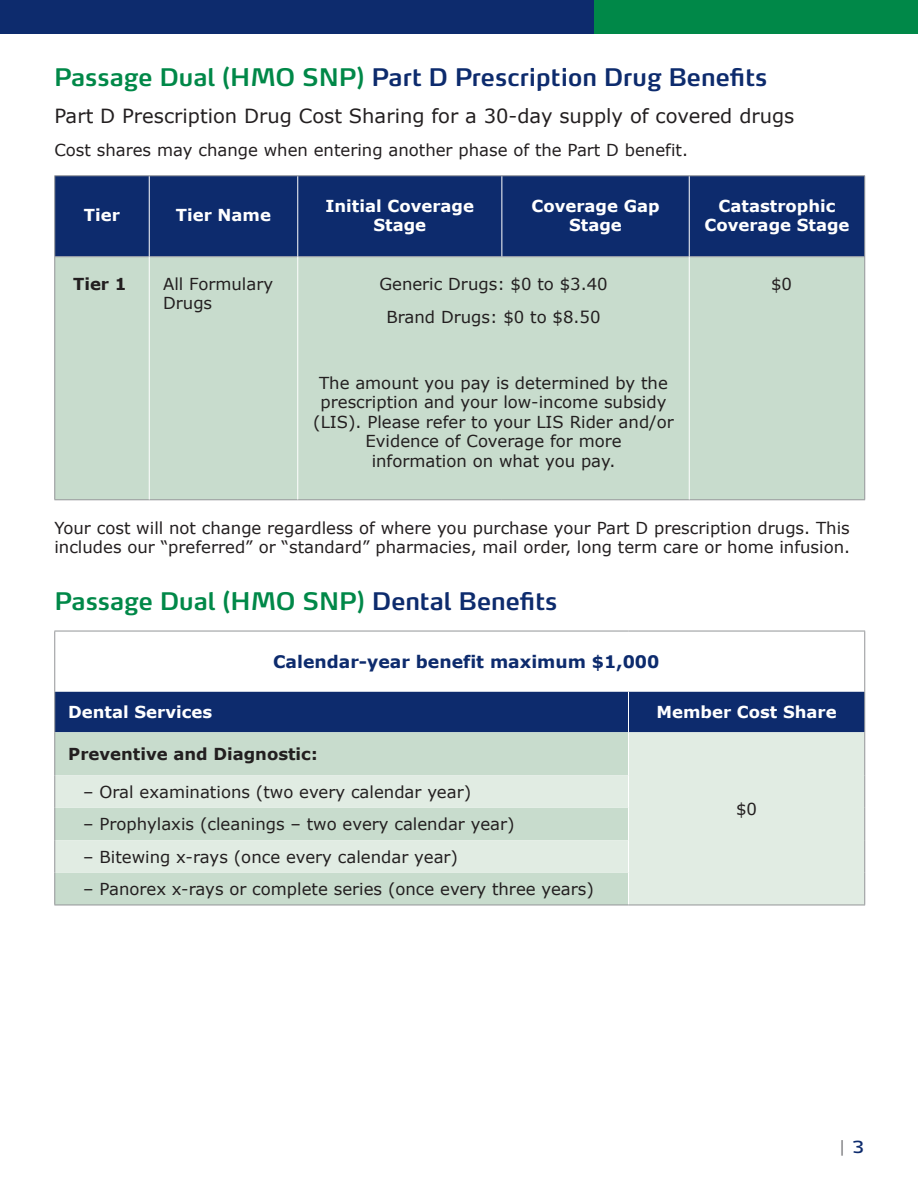
<style>
.page{position:relative;width:918px;height:1188px;background:#fff}
.page>*{position:absolute;margin:0;border:0;box-sizing:border-box;transform-origin:0 0}
.t1{font:600 24px "Max Pro";color:#0d2b6d}
.t2{font:600 24px "Max Pro";color:#008848}
.t3{font:19.5px "Verdana";color:#231f20}
.t4{font:700 17.25px "Verdana";color:#0d2b6d}
.t5{font:16.5px/19.5px "Verdana";color:#231f20}
.t6{font:700 16.5px/19.5px "Verdana";color:#fff;text-align:center}
.t7{font:700 16.5px "Verdana";color:#231f20}
.t8{font:300 expanded 16.5px "Max Pro";color:#6c6d70;scale:1.05 1}
.s1{color:#008848}
.s2{color:#0d2b6d}
.s3{font-weight:400;font-stretch:normal;color:#0d2b6d}
</style>
<div class="page">
<div style="left:0;top:0;width:594px;height:34px;background:#0d2b6d"></div>
<div style="left:594px;top:0;width:324px;height:34px;background:#008848"></div>
<div style="left:55px;top:176px;width:809px;height:80px;background:#0d2b6d"></div>
<div style="left:55px;top:257px;width:809px;height:242px;background:#c8dccd"></div>
<hr style="left:55px;top:256px;width:94px;height:1px;background:#a8a9ad">
<hr style="left:150px;top:256px;width:147px;height:1px;background:#a8a9ad">
<hr style="left:298px;top:256px;width:204px;height:1px;background:#a8a9ad">
<hr style="left:502px;top:256px;width:187px;height:1px;background:#a8a9ad">
<hr style="left:690px;top:256px;width:174px;height:1px;background:#a8a9ad">
<hr style="left:149px;top:176px;width:1px;height:81px;background:#fff">
<hr style="left:297px;top:176px;width:1px;height:81px;background:#fff">
<hr style="left:501px;top:176px;width:1px;height:80px;background:#fff">
<hr style="left:689px;top:176px;width:1px;height:81px;background:#fff">
<hr style="left:54px;top:175px;width:95px;height:1px;background:#939598">
<hr style="left:54px;top:176px;width:1px;height:81px;background:#939598">
<hr style="left:149px;top:175px;width:149px;height:1px;background:#939598">
<hr style="left:298px;top:175px;width:204px;height:1px;background:#939598">
<hr style="left:502px;top:175px;width:187px;height:1px;background:#939598">
<hr style="left:689px;top:175px;width:176px;height:1px;background:#939598">
<hr style="left:864px;top:176px;width:1px;height:81px;background:#939598">
<hr style="left:54px;top:257px;width:1px;height:242px;background:#939598">
<hr style="left:864px;top:257px;width:1px;height:242px;background:#939598">
<hr style="left:54px;top:499px;width:95px;height:1px;background:#939598">
<hr style="left:149px;top:499px;width:149px;height:1px;background:#939598">
<hr style="left:298px;top:499px;width:204px;height:1px;background:#939598">
<hr style="left:502px;top:499px;width:187px;height:1px;background:#939598">
<hr style="left:689px;top:499px;width:176px;height:1px;background:#939598">
<hr style="left:149px;top:257px;width:1px;height:242px;background:#fff">
<hr style="left:297px;top:257px;width:1px;height:242px;background:#fff">
<hr style="left:689px;top:257px;width:1px;height:242px;background:#fff">
<div style="left:55px;top:692px;width:809px;height:40px;background:#0d2b6d"></div>
<svg style="left:55px;top:732px;width:809px;height:173px;background:#d5e4d9"></svg>
<hr style="left:628px;top:692px;width:1px;height:40px;background:#fff">
<hr style="left:628px;top:732px;width:1px;height:43px;background:#fff">
<hr style="left:628px;top:775px;width:1px;height:33px;background:#fff">
<hr style="left:628px;top:808px;width:1px;height:32px;background:#fff">
<hr style="left:628px;top:840px;width:1px;height:33px;background:#fff">
<hr style="left:628px;top:873px;width:1px;height:32px;background:#fff">
<hr style="left:54px;top:631px;width:575px;height:1px;background:#939598">
<hr style="left:54px;top:631px;width:1px;height:61px;background:#939598">
<hr style="left:629px;top:631px;width:236px;height:1px;background:#939598">
<hr style="left:864px;top:631px;width:1px;height:61px;background:#939598">
<hr style="left:54px;top:692px;width:1px;height:40px;background:#939598">
<hr style="left:864px;top:692px;width:1px;height:40px;background:#939598">
<hr style="left:54px;top:732px;width:1px;height:43px;background:#939598">
<hr style="left:864px;top:732px;width:1px;height:43px;background:#939598">
<hr style="left:864px;top:775px;width:1px;height:33px;background:#939598">
<hr style="left:864px;top:808px;width:1px;height:32px;background:#939598">
<hr style="left:864px;top:840px;width:1px;height:33px;background:#939598">
<hr style="left:864px;top:873px;width:1px;height:32px;background:#939598">
<hr style="left:629px;top:905px;width:236px;height:1px;background:#939598">
<hr style="left:54px;top:775px;width:1px;height:33px;background:#939598">
<hr style="left:54px;top:808px;width:1px;height:32px;background:#939598">
<hr style="left:54px;top:840px;width:1px;height:33px;background:#939598">
<hr style="left:54px;top:873px;width:1px;height:32px;background:#939598">
<hr style="left:54px;top:905px;width:575px;height:1px;background:#939598">
<h1 class="t1" style="left:54px;top:56px;width:715px"><span class="s1">Passage Dual (HMO SNP)</span> Part D Prescription Drug Benefits</h1>
<p class="t3" style="left:54px;top:102px;width:742px">Part D Prescription Drug Cost Sharing for a 30-day supply of covered drugs</p>
<p class="t5" style="left:54px;top:140px;width:635px">Cost shares may change when entering another phase of the Part D benefit.</p>
<p class="t6" style="left:84px;top:204px;width:38px">Tier</p>
<p class="t6" style="left:176px;top:205px;width:97px">Tier Name</p>
<p class="t6" style="left:326px;top:195px;width:150px">Initial Coverage<br>Stage</p>
<p class="t6" style="left:531px;top:195px;width:130px">Coverage Gap<br>Stage</p>
<p class="t6" style="left:704px;top:195px;width:147px">Catastrophic<br>Coverage Stage</p>
<p class="t7" style="left:73px;top:272px;width:55px">Tier 1</p>
<p class="t5" style="left:163px;top:274px;width:112px">All Formulary<br>Drugs</p>
<p class="t5" style="left:379px;top:267px;width:230px;line-height:33px;text-align:center">Generic Drugs: $0 to $3.40<br>Brand Drugs: $0 to $8.50</p>
<p class="t5" style="left:313px;top:373px;width:362px;text-align:center">The amount you pay is determined by the prescription and your low-income subsidy (LIS). Please refer to your LIS Rider and/or Evidence of Coverage for more<br>information on what you pay.</p>
<p class="t5" style="left:771px;top:274px;width:22px">$0</p>
<p class="t5" style="left:54px;top:518px;width:797px">Your cost will not change regardless of where you purchase your Part D prescription drugs. This includes our “preferred” or “standard” pharmacies, mail order, long term care or home infusion.</p>
<h1 class="t2" style="left:54px;top:581px;width:504px">Passage Dual (HMO SNP) <span class="s2">Dental Benefits</span></h1>
<p class="t4" style="left:273px;top:650px;width:388px">Calendar-year benefit maximum $1,000</p>
<p class="t6" style="left:68px;top:702px;width:145px">Dental Services</p>
<p class="t6" style="left:656px;top:702px;width:182px">Member Cost Share</p>
<p class="t7" style="left:68px;top:742px;width:251px">Preventive and Diagnostic:</p>
<p class="t5" style="left:736px;top:799px;width:22px">$0</p>
<p class="t5" style="left:83px;top:782px;width:390px">– Oral examinations (two every calendar year)</p>
<p class="t5" style="left:83px;top:814px;width:433px">– Prophylaxis (cleanings – two every calendar year)</p>
<p class="t5" style="left:83px;top:847px;width:376px">– Bitewing x-rays (once every calendar year)</p>
<p class="t5" style="left:83px;top:879px;width:512px">– Panorex x-rays or complete series (once every three years)</p>
<p class="t8" style="left:840px;top:1133px;width:24px">| <span class="s3">3</span></p>
</div>
